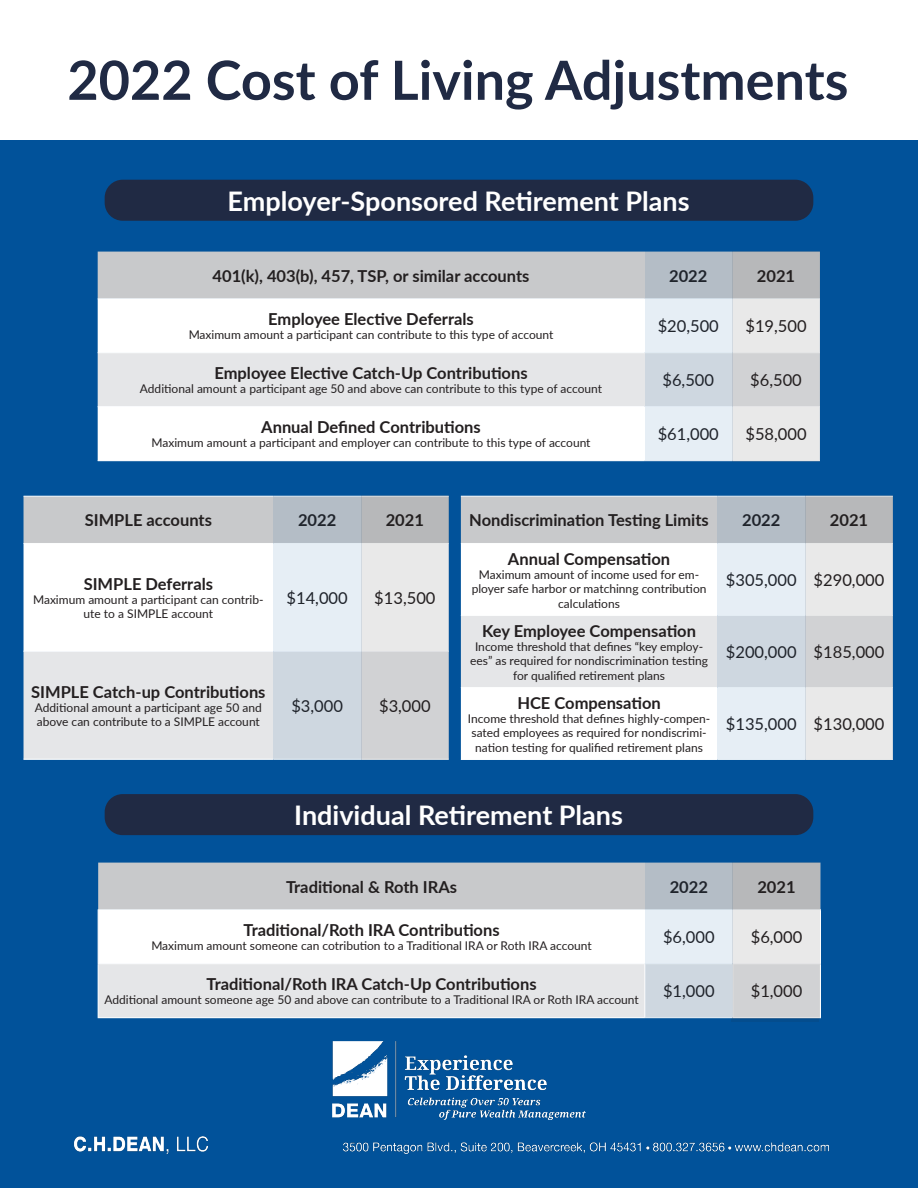
<style>
.page{position:relative;width:918px;height:1188px;background:#fff}
.page>*{position:absolute;margin:0;border:0;box-sizing:border-box;transform-origin:0 0}
.t1{font:700 54px "Lato";color:#202a44}
.t2{font:700 27px "Lato";color:#fff}
.t3{font:700 16.5px "Lato";color:#231f20}
.t4{font:16.5px "Lato";color:#231f20}
.t5{font:12px/14.4px "Lato";color:#231f20;text-align:center}
</style>
<div class="page">
<div style="left:0;top:141px;width:918px;height:1047px;background:#01529a"></div>
<img style="left:332px;top:1041px;width:254px;height:79px">
<div style="left:98px;top:252px;width:722px;height:46px;background:#c8c9cb"></div>
<div style="left:98px;top:299px;width:722px;height:161px;background:#fff"></div>
<div style="left:98px;top:353px;width:722px;height:53px;background:#e5e6e8"></div>
<hr style="left:98px;top:352px;width:546px;height:1px;background:#fff">
<hr style="left:644px;top:352px;width:88px;height:1px;background:#fff">
<hr style="left:732px;top:352px;width:88px;height:1px;background:#fff">
<hr style="left:98px;top:406px;width:546px;height:1px;background:#fff">
<hr style="left:644px;top:406px;width:88px;height:1px;background:#fff">
<hr style="left:732px;top:406px;width:88px;height:1px;background:#fff">
<hr style="left:98px;top:460px;width:546px;height:1px;background:#fff">
<hr style="left:644px;top:460px;width:88px;height:1px;background:#fff">
<hr style="left:732px;top:460px;width:88px;height:1px;background:#fff">
<hr style="left:98px;top:298px;width:546px;height:1px;background:#fff">
<hr style="left:644px;top:298px;width:88px;height:1px;background:#fff">
<hr style="left:732px;top:298px;width:88px;height:1px;background:#fff">
<img style="left:73px;top:1136px;width:757px;height:19px">
<svg style="left:645px;top:252px;width:87px;height:210px;background:#d3dce4"></svg>
<div style="left:24px;top:497px;width:249px;height:46px;background:#c8c9cb"></div>
<div style="left:24px;top:544px;width:249px;height:107px;background:#fff"></div>
<div style="left:24px;top:652px;width:249px;height:107px;background:#e5e6e8"></div>
<hr style="left:24px;top:651px;width:249px;height:1px;background:#fff">
<hr style="left:24px;top:759px;width:249px;height:1px;background:#fff">
<hr style="left:24px;top:496px;width:249px;height:1px;background:#fff">
<hr style="left:24px;top:543px;width:249px;height:1px;background:#fff">
<svg style="left:273px;top:496px;width:89px;height:264px;background:#d3dbe3"></svg>
<svg style="left:362px;top:496px;width:87px;height:264px;background:#d5d6d7"></svg>
<div style="left:461px;top:497px;width:432px;height:46px;background:#c8c9cb"></div>
<div style="left:461px;top:544px;width:432px;height:215px;background:#fff"></div>
<div style="left:461px;top:616px;width:432px;height:71px;background:#e5e6e8"></div>
<hr style="left:461px;top:615px;width:256px;height:1px;background:#fff">
<hr style="left:805px;top:615px;width:88px;height:1px;background:#fff">
<hr style="left:461px;top:687px;width:256px;height:1px;background:#fff">
<hr style="left:805px;top:687px;width:88px;height:1px;background:#fff">
<hr style="left:461px;top:759px;width:256px;height:1px;background:#fff">
<hr style="left:805px;top:759px;width:88px;height:1px;background:#fff">
<hr style="left:461px;top:496px;width:256px;height:1px;background:#fff">
<hr style="left:805px;top:496px;width:88px;height:1px;background:#fff">
<hr style="left:461px;top:543px;width:256px;height:1px;background:#fff">
<hr style="left:805px;top:543px;width:88px;height:1px;background:#fff">
<svg style="left:98px;top:863px;width:722px;height:154px;background:#e5e5e7"></svg>
<hr style="left:98px;top:909px;width:547px;height:1px;background:#fff">
<hr style="left:733px;top:909px;width:88px;height:1px;background:#fff">
<hr style="left:98px;top:910px;width:1px;height:53px;background:#fff">
<hr style="left:644px;top:910px;width:2px;height:53px;background:#fff">
<hr style="left:820px;top:910px;width:1px;height:53px;background:#fff">
<hr style="left:98px;top:963px;width:547px;height:1px;background:#fff">
<hr style="left:98px;top:964px;width:1px;height:53px;background:#fff">
<hr style="left:644px;top:964px;width:2px;height:53px;background:#fff">
<hr style="left:733px;top:963px;width:88px;height:1px;background:#fff">
<hr style="left:820px;top:964px;width:1px;height:53px;background:#fff">
<hr style="left:98px;top:1017px;width:547px;height:1px;background:#fff">
<hr style="left:733px;top:1017px;width:88px;height:1px;background:#fff">
<div style="left:105px;top:180px;width:708px;height:41px;background:#202a44;border-radius:18px"></div>
<svg style="left:717px;top:496px;width:88px;height:264px;background:#d6dfe7"></svg>
<svg style="left:805px;top:496px;width:87px;height:264px;background:#d9d9da"></svg>
<div style="left:105px;top:794px;width:708px;height:41px;background:#202a44;border-radius:18px"></div>
<svg style="left:645px;top:863px;width:87px;height:156px;background:#cdd6df"></svg>
<svg style="left:732px;top:863px;width:87px;height:156px;background:#d0d1d3"></svg>
<svg style="left:732px;top:252px;width:87px;height:210px;background:#d6d7d8"></svg>
<p class="t1" style="left:67px;top:40px;width:783px">2022 Cost of Living Adjustments</p>
<p class="t2" style="left:228px;top:181px;width:464px">Employer-Sponsored Retirement Plans</p>
<p class="t3" style="left:213px;top:264px;width:318px">401(k), 403(b), 457, TSP, or similar accounts</p>
<p class="t3" style="left:669px;top:264px;width:40px">2022</p>
<p class="t3" style="left:757px;top:264px;width:40px">2021</p>
<p class="t3" style="left:268px;top:307px;width:207px">Employee Elective Deferrals</p>
<p class="t5" style="left:189px;top:327px;width:366px">Maximum amount a participant can contribute to this type of account</p>
<p class="t4" style="left:658px;top:314px;width:63px">$20,500</p>
<p class="t4" style="left:745px;top:314px;width:63px">$19,500</p>
<p class="t3" style="left:214px;top:361px;width:315px">Employee Elective Catch-Up Contributions</p>
<p class="t5" style="left:140px;top:381px;width:464px">Additional amount a participant age 50 and above can contribute to this type of account</p>
<p class="t3" style="left:261px;top:415px;width:221px">Annual Defined Contributions</p>
<p class="t5" style="left:151px;top:435px;width:441px">Maximum amount a participant and employer can contribute to this type of account</p>
<p class="t4" style="left:663px;top:368px;width:53px">$6,500</p>
<p class="t4" style="left:750px;top:368px;width:53px">$6,500</p>
<p class="t4" style="left:658px;top:422px;width:63px">$61,000</p>
<p class="t4" style="left:745px;top:422px;width:63px">$58,000</p>
<p class="t3" style="left:85px;top:508px;width:129px">SIMPLE accounts</p>
<p class="t3" style="left:298px;top:508px;width:40px">2022</p>
<p class="t3" style="left:386px;top:508px;width:40px">2021</p>
<p class="t3" style="left:84px;top:571px;width:131px">SIMPLE Deferrals</p>
<p class="t5" style="left:33px;top:592px;width:232px">Maximum amount a participant can contrib&shy;ute to a SIMPLE account</p>
<p class="t4" style="left:287px;top:586px;width:63px">$14,000</p>
<p class="t4" style="left:374px;top:586px;width:63px">$13,500</p>
<p class="t3" style="left:31px;top:679px;width:236px">SIMPLE Catch-up Contributions</p>
<p class="t5" style="left:35px;top:700px;width:229px;text-align:left">Additional amount a participant age 50 and above can contribute to a SIMPLE account</p>
<p class="t4" style="left:291px;top:694px;width:53px">$3,000</p>
<p class="t4" style="left:379px;top:694px;width:53px">$3,000</p>
<p class="t3" style="left:469px;top:508px;width:241px">Nondiscrimination Testing Limits</p>
<p class="t3" style="left:742px;top:508px;width:40px">2022</p>
<p class="t3" style="left:830px;top:508px;width:40px">2021</p>
<p class="t3" style="left:508px;top:546px;width:164px">Annual Compensation</p>
<p class="t5" style="left:472px;top:567px;width:236px">Maximum amount of income used for em&shy;ployer safe harbor or matchinng contribution calculations</p>
<p class="t4" style="left:726px;top:568px;width:72px">$305,000</p>
<p class="t4" style="left:814px;top:568px;width:72px">$290,000</p>
<p class="t3" style="left:482px;top:618px;width:215px">Key Employee Compensation</p>
<p class="t5" style="left:470px;top:639px;width:239px">Income threshold that defines “key employ&shy;ees” as required for nondiscrimination testing for qualified retirement plans</p>
<p class="t4" style="left:726px;top:640px;width:72px">$200,000</p>
<p class="t4" style="left:814px;top:640px;width:72px">$185,000</p>
<p class="t3" style="left:517px;top:690px;width:145px">HCE Compensation</p>
<p class="t5" style="left:468px;top:711px;width:244px">Income threshold that defines highly-compen&shy;sated employees as required for nondiscrimi&shy;nation testing for qualified retirement plans</p>
<p class="t4" style="left:726px;top:712px;width:72px">$135,000</p>
<p class="t4" style="left:814px;top:712px;width:72px">$130,000</p>
<p class="t2" style="left:294px;top:796px;width:330px">Individual Retirement Plans</p>
<p class="t3" style="left:286px;top:875px;width:173px">Traditional &amp; Roth IRAs</p>
<p class="t3" style="left:670px;top:875px;width:40px">2022</p>
<p class="t3" style="left:757px;top:875px;width:40px">2021</p>
<p class="t3" style="left:243px;top:918px;width:258px">Traditional/Roth IRA Contributions</p>
<p class="t5" style="left:151px;top:938px;width:442px">Maximum amount someone can cotribution to a Traditional IRA or Roth IRA account</p>
<p class="t4" style="left:663px;top:925px;width:53px">$6,000</p>
<p class="t4" style="left:751px;top:925px;width:53px">$6,000</p>
<p class="t3" style="left:206px;top:972px;width:332px">Traditional/Roth IRA Catch-Up Contributions</p>
<p class="t5" style="left:104px;top:992px;width:536px">Additional amount someone age 50 and above can contribute to a Traditional IRA or Roth IRA account</p>
<p class="t4" style="left:663px;top:979px;width:53px">$1,000</p>
<p class="t4" style="left:751px;top:979px;width:53px">$1,000</p>
</div>
